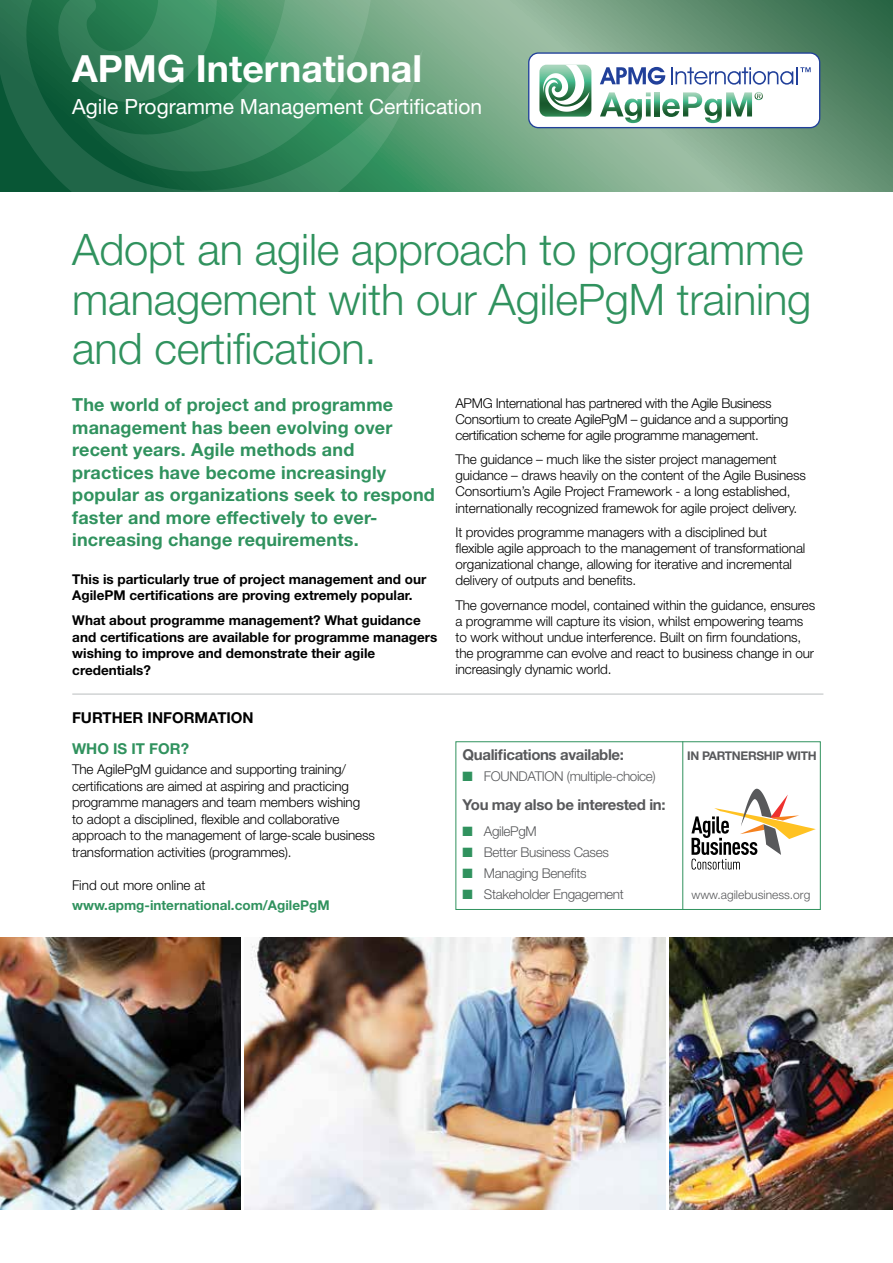
<style>
.page{position:relative;width:893px;height:1263px;background:#fff}
.page>*{position:absolute;margin:0;border:0;box-sizing:border-box;transform-origin:0 0}
.t1{font:300 43.5px/49.5px "Helvetica Neue";letter-spacing:-.005em;color:#30925e}
.t2{font:700 37.5px "Helvetica Neue";color:#fff}
.t3{font:21px "Helvetica Neue";color:#fff}
.t4{font:700 18px/22.5px "Helvetica Neue";letter-spacing:.01em;color:#30925e}
.t5{font:700 15px "Helvetica Neue";letter-spacing:-.025em;color:#58595b}
.t6{font:700 15px "Helvetica Neue";color:#000}
.t7{font:700 15px "Helvetica Neue";color:#30925e}
.t8{font:300 13.5px/16px "Helvetica Neue";letter-spacing:-.01em;color:#000}
.t9{font:700 13.5px/16.5px "Helvetica Neue";color:#000}
.t10{font:300 13.5px "Helvetica Neue";letter-spacing:-.025em;color:#58595b}
.t11{font:700 13.5px "Helvetica Neue";color:#30925e}
.t12{font:300 12px "Helvetica Neue";color:#58595b}
.t13{font:700 12px "Helvetica Neue";letter-spacing:-.025em;color:#58595b}
.s1{color:#30925e}
</style>
<div class="page">
<img style="left:670px;top:938px;width:223px;height:272px">
<img style="left:244px;top:938px;width:421px;height:272px">
<img style="left:0;top:938px;width:240px;height:272px">
<svg style="left:423px;top:0;width:470px;height:191px;background:#719f80"></svg>
<svg style="left:0;top:0;width:423px;height:191px;background:#3b865f"></svg>
<svg style="left:0;top:0;width:217px;height:102px;background:#2a7952"></svg>
<div style="left:529px;top:53px;width:291px;height:75px;background:#fff;border-radius:10px"></div>
<div style="left:528px;top:52px;width:292px;height:76px;border:1px solid #21409a;border-radius:10px"></div>
<svg style="left:600px;top:67px;width:65px;height:18px"></svg>
<svg style="left:671px;top:67px;width:140px;height:18px"></svg>
<svg style="left:539px;top:65px;width:52px;height:52px"></svg>
<svg style="left:600px;top:92px;width:51px;height:31px"></svg>
<svg style="left:655px;top:92px;width:4px;height:24px"></svg>
<svg style="left:662px;top:92px;width:101px;height:31px"></svg>
<hr style="left:72px;top:693px;width:751px;height:2px;background:#d1d3d4">
<div style="left:455px;top:741px;width:366px;height:169px;border:1px solid #30925e"></div>
<svg style="left:691px;top:789px;width:125px;height:80px"></svg>
<hr style="left:682px;top:741px;width:1px;height:168px;background:#30925e">
<h2 class="t2" style="left:72px;top:46px;width:351px">APMG International</h2>
<h3 class="t3" style="left:72px;top:94px;width:411px">Agile Programme Management Certification</h3>
<h1 class="t1" style="left:72px;top:224px;width:741px">Adopt an agile approach to programme management with our AgilePgM training and certification.</h1>
<p class="t4" style="left:72px;top:393px;width:364px">The world of project and programme management has been evolving over recent years. Agile methods and practices have become increasingly popular as organizations seek to respond faster and more effectively to ever&shy;increasing change requirements.</p>
<p class="t9" style="left:72px;top:570px;width:355px">This is particularly true of project management and our<br>AgilePM certifications are proving extremely popular.</p>
<p class="t9" style="left:72px;top:612px;width:367px">What about programme management? What guidance and certifications are available for programme managers wishing to improve and demonstrate their agile credentials?</p>
<p class="t8" style="left:455px;top:395px;width:334px">APMG International has partnered with the Agile Business<br>Consortium to create AgilePgM – guidance and a supporting certification scheme for agile programme management.</p>
<p class="t8" style="left:455px;top:451px;width:352px">The guidance – much like the sister project management guidance – draws heavily on the content of the Agile Business Consortium’s Agile Project Framework - a long established, internationally recognized framewok for agile project delivery.</p>
<p class="t8" style="left:455px;top:524px;width:351px">It provides programme managers with a disciplined but flexible agile approach to the management of transformational organizational change, allowing for iterative and incremental delivery of outputs and benefits.</p>
<p class="t8" style="left:455px;top:597px;width:361px">The governance model, contained within the guidance, ensures a programme will capture its vision, whilst empowering teams to work without undue interference. Built on firm foundations, the programme can evolve and react to business change in our increasingly dynamic world.</p>
<p class="t6" style="left:72px;top:708px;width:183px">FURTHER INFORMATION</p>
<p class="t7" style="left:72px;top:739px;width:118px">WHO IS IT FOR?</p>
<p class="t8" style="left:72px;top:761px;width:304px;line-height:16.5px">The AgilePgM guidance and supporting training/ certifications are aimed at aspiring and practicing programme managers and team members wishing<br>to adopt a disciplined, flexible and collaborative approach to the management of large-scale business transformation activities (programmes).</p>
<p class="t8" style="left:72px;top:877px;width:135px">Find out more online at</p>
<p class="t11" style="left:72px;top:896px;width:259px">www.apmg-international.com/AgilePgM</p>
<p class="t5" style="left:463px;top:746px;width:163px">Qualifications available:</p>
<p class="t10" style="left:463px;top:768px;width:195px"><span class="s1">■</span> FOUNDATION (multiple-choice)</p>
<p class="t5" style="left:463px;top:796px;width:205px">You may also be interested in:</p>
<p class="t10" style="left:463px;top:822px;width:76px"><span class="s1">■</span> AgilePgM</p>
<p class="t10" style="left:463px;top:843px;width:148px"><span class="s1">■</span> Better Business Cases</p>
<p class="t10" style="left:463px;top:864px;width:125px"><span class="s1">■</span> Managing Benefits</p>
<p class="t10" style="left:463px;top:885px;width:163px"><span class="s1">■</span> Stakeholder Engagement</p>
<p class="t13" style="left:687px;top:748px;width:131px">IN PARTNERSHIP WITH</p>
<p class="t12" style="left:691px;top:887px;width:120px">www.agilebusiness.org</p>
</div>
